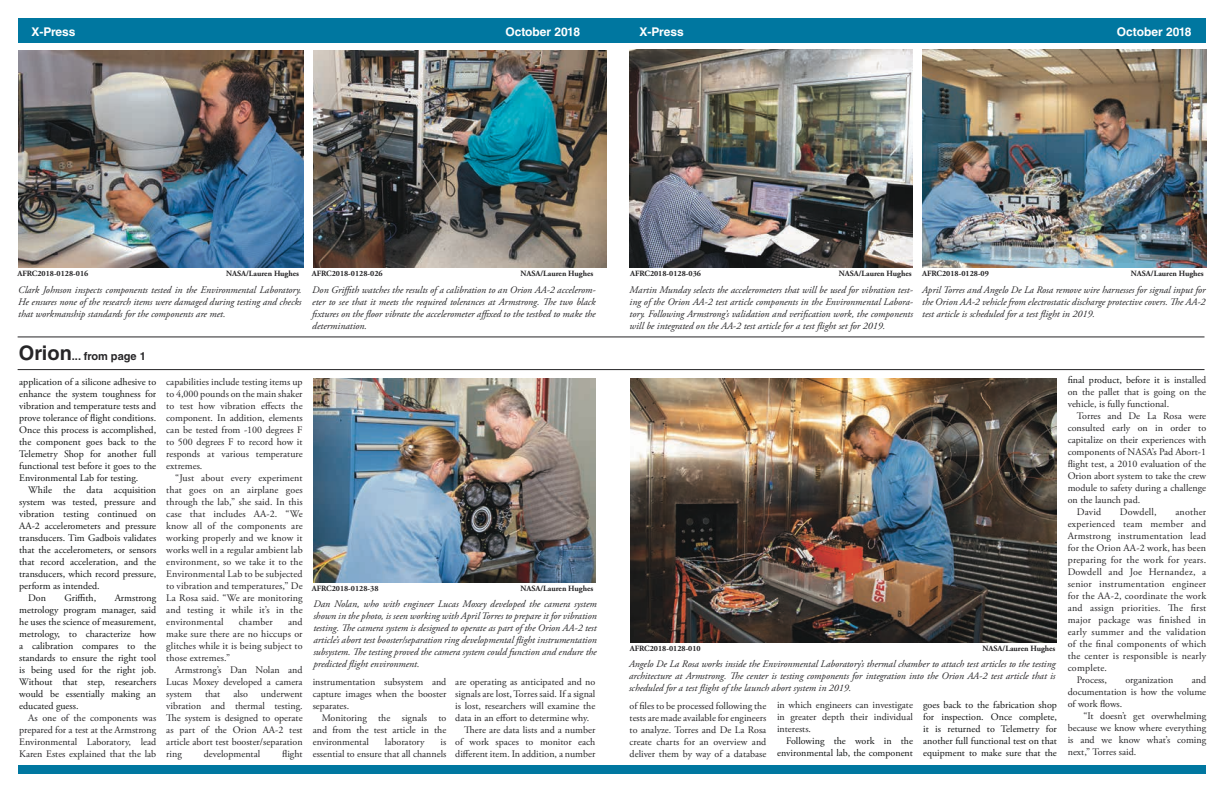
<style>
.page{position:relative;width:1224px;height:792px;background:#fff}
.page>*{position:absolute;margin:0;border:0;box-sizing:border-box;transform-origin:0 0}
.t1{font:700 12px "Helvetica LT Std";color:#fff}
.t2{font:700 11px "Helvetica LT Std";color:#262527}
.t3{font:10px/12px "Adobe Garamond Pro";color:#262527;text-align:justify}
.t4{font:italic 10px/12px "Adobe Garamond Pro";color:#262527;text-align:justify}
.t5{font:10px/12px "Adobe Garamond Pro";color:#111313;text-align:justify}
.t6{font:700 8px "Adobe Garamond Pro";color:#262527}
.s1{font-size:20px}
.s2{color:#111313}
</style>
<div class="page">
<div style="left:18px;top:18px;width:1188px;height:25px;background:#0077a0"></div>
<div style="left:18px;top:765px;width:1188px;height:9px;background:#0077a0"></div>
<hr style="left:18px;top:369px;width:1187px;height:1px;background:#262527">
<hr style="left:18px;top:336px;width:1187px;height:1px;background:#262527">
<img style="left:18px;top:50px;width:285px;height:218px">
<img style="left:313px;top:50px;width:293px;height:218px">
<img style="left:630px;top:50px;width:283px;height:218px">
<img style="left:923px;top:50px;width:283px;height:218px">
<img style="left:313px;top:379px;width:282px;height:204px">
<img style="left:630px;top:379px;width:427px;height:264px">
<p class="t1" style="left:31px;top:25px;width:46px">X-Press</p>
<p class="t1" style="left:505px;top:25px;width:76px">October 2018</p>
<p class="t1" style="left:640px;top:25px;width:46px">X-Press</p>
<p class="t1" style="left:1117px;top:25px;width:76px">October 2018</p>
<p class="t6" style="left:17px;top:269px;width:72px">AFRC2018-0128-016</p>
<p class="t6" style="left:226px;top:269px;width:74px">NASA/Lauren Hughes</p>
<p class="t6" style="left:630px;top:269px;width:72px">AFRC2018-0128-036</p>
<p class="t6" style="left:839px;top:269px;width:74px">NASA/Lauren Hughes</p>
<p class="t6" style="left:922px;top:269px;width:68px">AFRC2018-0128-09</p>
<p class="t6" style="left:1131px;top:269px;width:74px">NASA/Lauren Hughes</p>
<p class="t6" style="left:312px;top:269px;width:72px">AFRC2018-0128-026</p>
<p class="t6" style="left:521px;top:269px;width:74px">NASA/Lauren Hughes</p>
<p class="t4" style="left:312px;top:284px;width:285px">Don Griffith watches the results of a calibration to an Orion AA-2 accelerom&shy;eter to see that it meets the required tolerances at Armstrong. The two black fixtures on the floor vibrate the accelerometer affixed to the testbed to make the determination.</p>
<p class="t4" style="left:630px;top:284px;width:285px">Martin Munday selects the accelerometers that will be used for vibration test&shy;ing of the Orion AA-2 test article components in the Environmental Labora&shy;tory. Following Armstrong’s validation and verification work, the components will be integrated on the AA-2 test article for a test flight set for 2019.</p>
<p class="t4" style="left:922px;top:284px;width:285px">April Torres and Angelo De La Rosa remove wire harnesses for signal input for the Orion AA-2 vehicle from electrostatic discharge protective covers. The AA-2 test article is scheduled for a test flight in 2019.</p>
<p class="t4" style="left:18px;top:284px;width:285px">Clark Johnson inspects components tested in the Environmental Laboratory.<br>He ensures none of the research items were damaged during testing and checks that workmanship standards for the components are met.</p>
<p class="t2" style="left:19px;top:349px;width:128px"><span class="s1">Orion</span>... from page 1</p>
<p class="t5" style="left:19px;top:376px;width:138px">application of a silicone adhesive to enhance the system toughness for vibration and temperature tests and prove tolerance of flight conditions.<br>Once this process is accomplished, the component goes back to the Telemetry Shop for another full functional test before it goes to the Environmental Lab for testing.</p>
<p class="t5" style="left:19px;top:484px;width:138px;text-indent:9px">While the data acquisition system was tested, pressure and vibration testing continued on AA-2 accelerometers and pressure transducers. Tim Gadbois validates that the accelerometers, or sensors that record acceleration, and the transducers, which record pressure, perform as intended.</p>
<p class="t5" style="left:28px;top:592px;width:19px">Don</p>
<p class="t5" style="left:64px;top:592px;width:33px">Griffith,</p>
<p class="t5" style="left:19px;top:592px;width:138px;text-indent:95px">Armstrong metrology program manager, said he uses the science of measurement, metrology, to characterize how a calibration compares to the standards to ensure the right tool is being used for the right job.<br>Without that step, researchers would be essentially making an educated guess.</p>
<p class="t3" style="left:19px;top:712px;width:138px;text-indent:9px">As one of the components was prepared for a test at the Armstrong Environmental Laboratory, lead Karen Estes explained that the lab</p>
<p class="t3" style="left:166px;top:376px;width:138px">capabilities include testing items up to 4,000 pounds on the main shaker to test how vibration effects the component. In addition, elements can be tested from -100 degrees F to 500 degrees F to record how it responds at various temperature extremes.</p>
<p class="t3" style="left:166px;top:472px;width:138px;text-indent:9px">“Just about every experiment that goes on an airplane goes through the lab,” she said. In this case that includes AA-2. “We know all of the components are working properly and we know it works well in a regular ambient lab environment, so we take it to the Environmental Lab to be subjected to vibration and temperatures,” De La Rosa said. “We are monitoring and testing it while it’s in the environmental</p>
<p class="t3" style="left:166px;top:616px;width:138px;text-indent:122px">and make sure there are no hiccups or glitches while it is being subject to those extremes.”</p>
<p class="t3" style="left:166px;top:664px;width:138px;text-indent:9px">Armstrong’s Dan Nolan and Lucas Moxey developed a camera system</p>
<p class="t3" style="left:239px;top:616px;width:35px">chamber</p>
<p class="t3" style="left:166px;top:688px;width:138px;text-indent:95px">underwent vibration and thermal testing.<br>The system is designed to operate as part of the Orion AA-2 test article abort test booster/separation ring</p>
<p class="t3" style="left:205px;top:688px;width:17px">that</p>
<p class="t3" style="left:233px;top:688px;width:16px">also</p>
<p class="t3" style="left:204px;top:748px;width:58px">developmental</p>
<p class="t3" style="left:282px;top:748px;width:22px">flight</p>
<p class="t6" style="left:312px;top:584px;width:68px">AFRC2018-0128-38</p>
<p class="t6" style="left:521px;top:584px;width:74px">NASA/Lauren Hughes</p>
<p class="t4" style="left:313px;top:598px;width:285px">Dan Nolan, who with engineer Lucas Moxey developed the camera system shown in the photo, is seen working with April Torres to prepare it for vibration testing. The camera system is designed to operate as part of the Orion AA-2 test article’s abort test booster/separation ring developmental flight instrumentation subsystem. The testing proved the camera system could function and endure the predicted flight environment.</p>
<p class="t3" style="left:313px;top:676px;width:135px">instrumentation subsystem and capture images when the booster separates.</p>
<p class="t3" style="left:313px;top:712px;width:135px;text-indent:9px">Monitoring the signals to and from the test article in the environmental</p>
<p class="t3" style="left:385px;top:736px;width:41px">laboratory</p>
<p class="t3" style="left:313px;top:736px;width:135px;text-align:right">is<br>essential to ensure that all channels</p>
<p class="t3" style="left:455px;top:677px;width:142px">are operating as anticipated and no signals are lost, Torres said. If a signal is lost, researchers will examine the data in an effort to determine why.</p>
<p class="t3" style="left:455px;top:725px;width:142px;text-indent:9px">There are data lists and a number of work spaces to monitor each different item. In addition, a number</p>
<p class="t6" style="left:630px;top:644px;width:72px">AFRC2018-0128-010</p>
<p class="t6" style="left:983px;top:644px;width:74px">NASA/Lauren Hughes</p>
<p class="t4" style="left:629px;top:658px;width:428px">Angelo De La Rosa works inside the Environmental Laboratory’s thermal chamber to attach test articles to the testing architecture at Armstrong. The center is testing components for integration into the Orion AA-2 test article that is scheduled for a test flight of the launch abort system in 2019.</p>
<p class="t3" style="left:630px;top:700px;width:138px">of files to be processed following the tests are made available for engineers to analyze. Torres and De La Rosa create charts for an overview and deliver them by way of a database</p>
<p class="t3" style="left:777px;top:700px;width:137px">in which engineers can investigate in greater depth their individual interests.</p>
<p class="t5" style="left:777px;top:736px;width:137px;text-align:right">Following the work in the environmental lab, the component</p>
<p class="t5" style="left:923px;top:699px;width:135px">goes back to the fabrication shop for inspection. Once complete, it is returned to Telemetry for another full functional test on that equipment to make sure that the</p>
<p class="t3" style="left:1068px;top:374px;width:140px"><span class="s2">final product, before it is</span> installed on the pallet that is going on the vehicle, is fully functional.</p>
<p class="t3" style="left:1068px;top:410px;width:140px;text-indent:9px">Torres and De La Rosa were consulted early on in order to capitalize on their experiences with components of NASA’s Pad Abort-1 flight test, a 2010 evaluation of the Orion abort system to take the crew module to safety during a challenge on the launch pad.</p>
<p class="t3" style="left:1077px;top:506px;width:26px">David</p>
<p class="t3" style="left:1120px;top:506px;width:38px">Dowdell,</p>
<p class="t3" style="left:1068px;top:506px;width:140px;text-indent:108px">another experienced team member and Armstrong instrumentation lead for the Orion AA-2 work, has been preparing for the work for years.<br>Dowdell and Joe Hernandez, a senior instrumentation engineer for the AA-2, coordinate the work and assign priorities. The first major package was finished in early summer and the validation of the final components of which the center is responsible is nearly complete.</p>
<p class="t3" style="left:1077px;top:674px;width:32px">Process,</p>
<p class="t3" style="left:1125px;top:674px;width:50px">organization</p>
<p class="t3" style="left:1068px;top:674px;width:140px;text-indent:124px">and documentation is how the volume of work flows.</p>
<p class="t3" style="left:1068px;top:710px;width:140px;text-indent:16px">“It doesn’t get overwhelming because we know where everything is and we know what’s coming next,” Torres said.</p>
</div>
